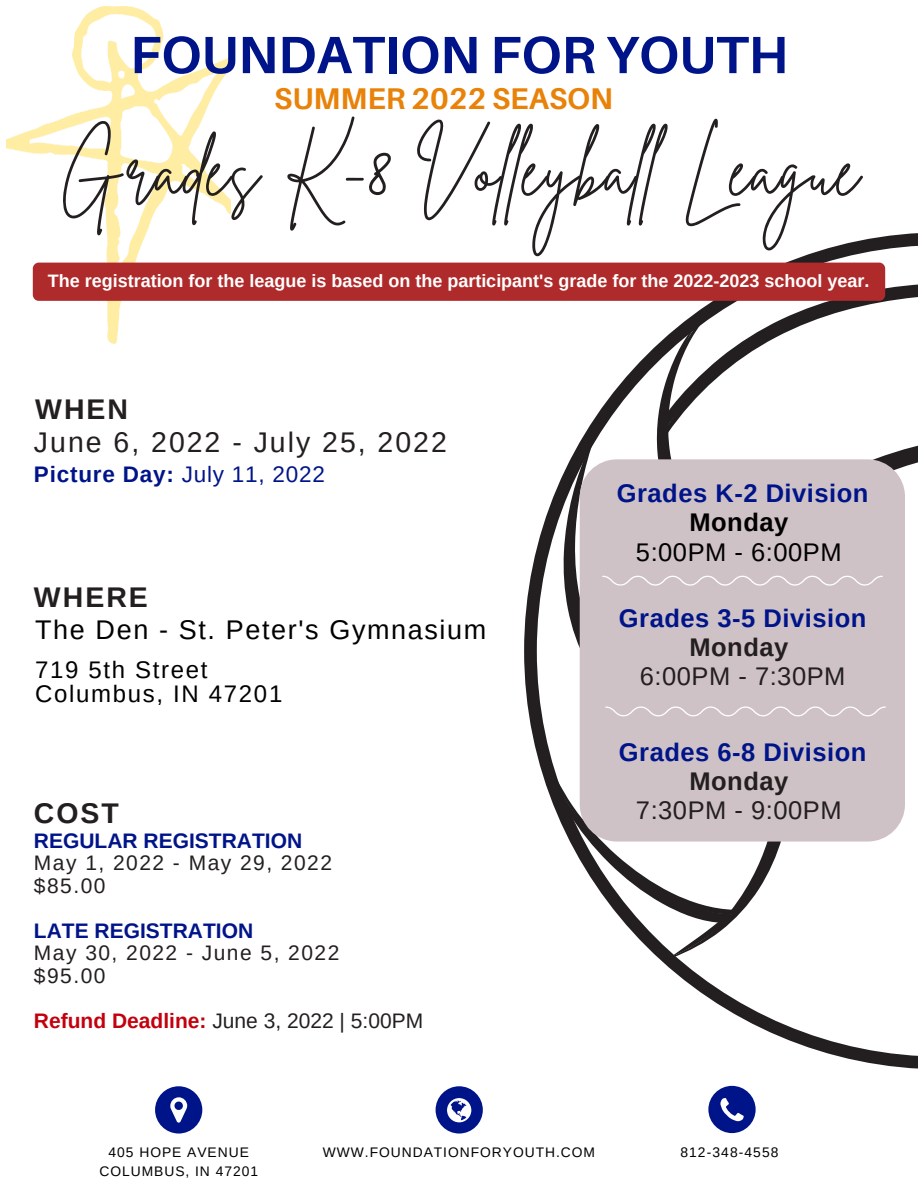
<style>
.page{position:relative;width:918px;height:1188px;background:#fff}
.page>*{position:absolute;margin:0;border:0;box-sizing:border-box;transform-origin:0 0}
.t1{font:72px "Brittany Signature";letter-spacing:.015em;color:#231f1f}
.t2{font:700 52.5px "Aileron";color:#001489}
.t3{font:700 30px "Aileron";color:#e88209}
.t4{font:28.5px "Arimo";letter-spacing:.07em;color:#231f1f}
.t5{font:700 28.5px "Arimo";letter-spacing:.07em;color:#231f1f}
.t6{font:27px "Arimo";letter-spacing:.06em;color:#000}
.t7{font:700 25.5px "Arimo";letter-spacing:.02em;color:#001489}
.t8{font:25.5px "Arimo";letter-spacing:.02em;color:#231f1f}
.t9{font:25.5px "Arimo";letter-spacing:.02em;color:#000}
.t10{font:700 25.5px "Arimo";letter-spacing:.02em;color:#231f1f}
.t11{font:700 25.5px "Arimo";letter-spacing:.02em;color:#000}
.t12{font:24px "Arimo";letter-spacing:.07em;color:#000}
.t13{font:700 22.5px "Arimo";letter-spacing:.035em;color:#001489}
.t14{font:21px "Arimo";letter-spacing:.07em;color:#231f1f}
.t15{font:700 21px "Arimo";color:#001489}
.t16{font:21px "Arimo";color:#231f1f}
.t17{font:700 18px "Arimo";color:#fff}
.t18{font:13.8px "Arimo";letter-spacing:.07em;color:#000}
.s1{font-weight:400}
.s2{font-weight:700;color:#c3000d}
</style>
<div class="page">
<svg style="left:708px;top:1086px;width:48px;height:47px"></svg>
<svg style="left:155px;top:1086px;width:47px;height:48px"></svg>
<svg style="left:436px;top:1086px;width:47px;height:48px"></svg>
<svg style="left:524px;top:233px;width:394px;height:836px"></svg>
<img style="left:7px;top:7px;width:224px;height:336px">
<svg style="left:544px;top:281px;width:374px;height:676px"></svg>
<div style="left:33px;top:263px;width:852px;height:38px;background:#af2a2a;border-radius:6px"></div>
<p class="t2" style="left:130px;top:22px;width:659px">FOUNDATION FOR YOUTH</p>
<p class="t3" style="left:274px;top:80px;width:340px">SUMMER 2022 SEASON</p>
<p class="t1" style="left:59px;top:124px;width:801px">Grades K-8 Vol eybal League</p>
<p class="t17" style="left:48px;top:271px;width:823px">The registration for the league is based on the participant's grade for the 2022-2023 school year.</p>
<p class="t5" style="left:35px;top:393px;width:94px">WHEN</p>
<p class="t4" style="left:34px;top:426px;width:414px">June 6, 2022 - July 25, 2022</p>
<p class="t13" style="left:34px;top:462px;width:293px">Picture Day: <span class="s1">July 11, 2022</span></p>
<p class="t5" style="left:34px;top:582px;width:115px">WHERE</p>
<p class="t6" style="left:35px;top:614px;width:453px">The Den - St. Peter's Gymnasium</p>
<p class="t12" style="left:35px;top:656px;width:174px">719 5th Street</p>
<p class="t12" style="left:35px;top:680px;width:249px">Columbus, IN 47201</p>
<p class="t5" style="left:34px;top:797px;width:86px">COST</p>
<p class="t15" style="left:34px;top:829px;width:270px">REGULAR REGISTRATION</p>
<p class="t14" style="left:34px;top:851px;width:300px">May 1, 2022 - May 29, 2022</p>
<p class="t14" style="left:34px;top:874px;width:73px">$85.00</p>
<p class="t15" style="left:34px;top:919px;width:221px">LATE REGISTRATION</p>
<p class="t14" style="left:34px;top:941px;width:307px">May 30, 2022 - June 5, 2022</p>
<p class="t14" style="left:34px;top:964px;width:73px">$95.00</p>
<p class="t16" style="left:34px;top:1009px;width:391px"><span class="s2">Refund Deadline:</span> June 3, 2022 | 5:00PM</p>
<p class="t7" style="left:617px;top:479px;width:253px">Grades K-2 Division</p>
<p class="t11" style="left:689px;top:508px;width:100px">Monday</p>
<p class="t9" style="left:636px;top:538px;width:207px">5:00PM - 6:00PM</p>
<p class="t7" style="left:619px;top:604px;width:249px">Grades 3-5 Division</p>
<p class="t10" style="left:689px;top:633px;width:100px">Monday</p>
<p class="t8" style="left:640px;top:662px;width:207px">6:00PM - 7:30PM</p>
<p class="t7" style="left:619px;top:738px;width:249px">Grades 6-8 Division</p>
<p class="t10" style="left:689px;top:767px;width:100px">Monday</p>
<p class="t8" style="left:636px;top:796px;width:207px">7:30PM - 9:00PM</p>
<p class="t18" style="left:109px;top:1145px;width:142px">405 HOPE AVENUE</p>
<p class="t18" style="left:680px;top:1144px;width:100px">812-348-4558</p>
<p class="t18" style="left:99px;top:1164px;width:160px">COLUMBUS, IN 47201</p>
<p class="t18" style="left:323px;top:1144px;width:274px">WWW.FOUNDATIONFORYOUTH.COM</p>
</div>
